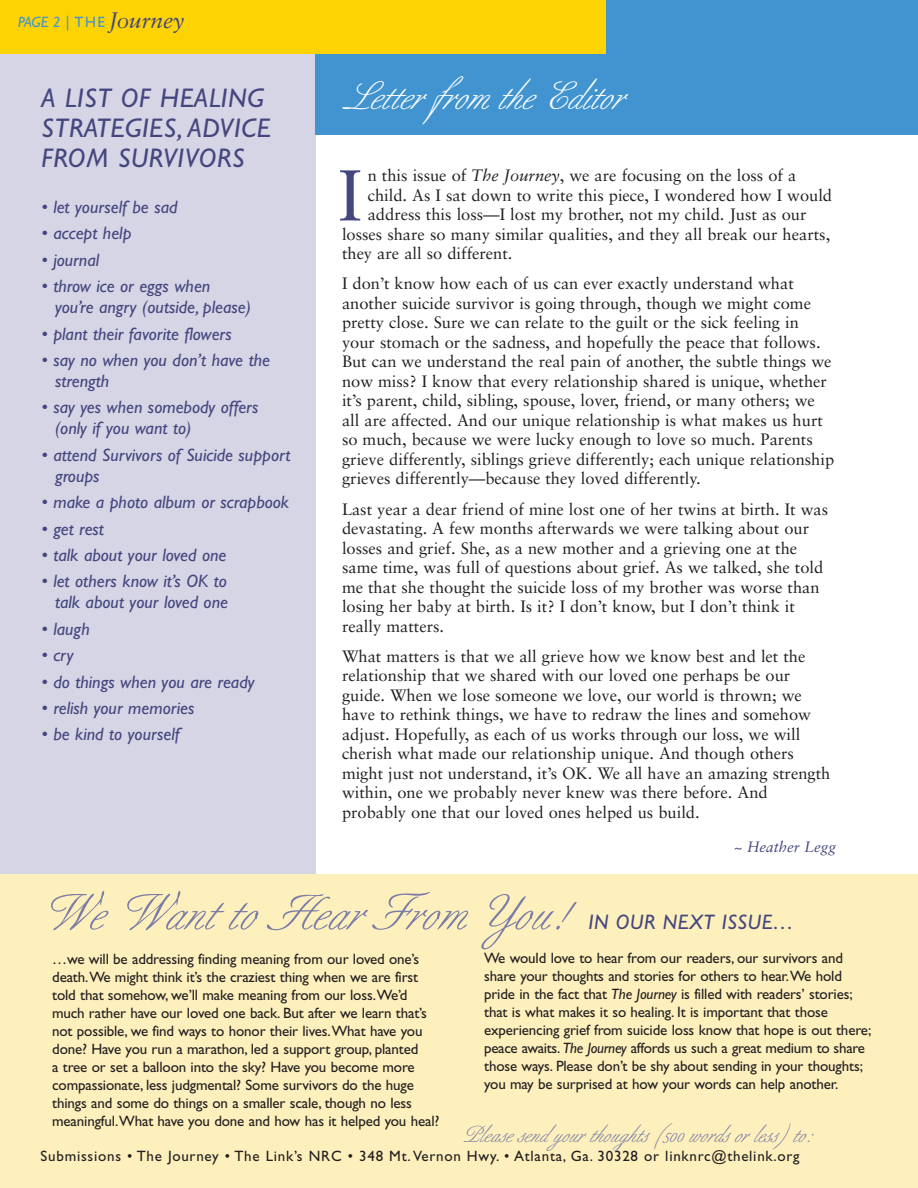
<style>
.page{position:relative;width:918px;height:1188px;background:#fff}
.page>*{position:absolute;margin:0;border:0;box-sizing:border-box;transform-origin:0 0}
.t1{font:72px "Sabon";color:#44467e}
.t2{font:51px "Allure Script";color:#7c7da7}
.t3{font:39px "Allure Script";color:#fff}
.t4{font:italic 27px/30px "Gill Sans";letter-spacing:.025em;color:#44467e}
.t5{font:22.5px "Allure Script";color:#7c7da7}
.t6{font:italic 22.5px "Sabon";color:#44467e}
.t7{font:italic 21px "Gill Sans";letter-spacing:.025em;color:#44467e}
.t8{font:italic 18px/21px "Gill Sans";color:#44467e}
.t9{font:16.5px/19.5px "Sabon";color:#231f20}
.t10{font:15px/18px "Gill Sans";letter-spacing:-.01em;color:#231f20}
.t11{font:15px "Gill Sans";letter-spacing:.05em;color:#231f20}
.t12{font:italic 15px "Sabon";color:#44467e}
.s1{font-family:"Gill Sans";font-size:15px;color:#4194d0}
.s2{font-family:"Gill Sans";font-style:normal;font-size:15px;color:#4194d0}
.s3{font-style:italic}
</style>
<div class="page">
<div style="left:0;top:52px;width:315px;height:1095px;background:#d5d5e5"></div>
<div style="left:0;top:0;width:918px;height:54px;background:#fed304"></div>
<div style="left:315px;top:54px;width:603px;height:80px;background:#4194d0"></div>
<div style="left:606px;top:0;width:312px;height:56px;background:#4194d0"></div>
<div style="left:0;top:874px;width:918px;height:314px;background:#fef0bd"></div>
<h3 class="t6" style="left:18px;top:10px;width:168px"><span class="s1">PAGE 2 |</span> <span class="s2">THE</span> Journey</h3>
<h3 class="t4" style="left:42px;top:85px;width:231px">A LIST OF HEALING<br>STRATEGIES, ADVICE<br>FROM SURVIVORS</h3>
<p class="t8" style="left:42px;top:198px;width:138px">• let yourself be sad</p>
<p class="t8" style="left:42px;top:224px;width:91px">• accept help</p>
<p class="t8" style="left:42px;top:251px;width:59px">• journal</p>
<p class="t8" style="left:55px;top:277px;width:197px;text-indent:-14px">• throw ice or eggs when you’re angry (outside, please)</p>
<p class="t8" style="left:42px;top:325px;width:192px">• plant their favorite flowers</p>
<p class="t8" style="left:55px;top:351px;width:217px;text-indent:-14px">• say no when you don’t have the strength</p>
<p class="t8" style="left:55px;top:398px;width:205px;text-indent:-14px">• say yes when somebody offers (only if you want to)</p>
<p class="t8" style="left:55px;top:446px;width:237px;text-indent:-14px">• attend Survivors of Suicide support groups</p>
<p class="t8" style="left:42px;top:493px;width:249px">• make a photo album or scrapbook</p>
<p class="t8" style="left:42px;top:520px;width:64px">• get rest</p>
<p class="t8" style="left:42px;top:546px;width:186px">• talk about your loved one</p>
<p class="t8" style="left:42px;top:572px;width:188px;text-align:right">• let others know it’s OK to talk about your loved one</p>
<p class="t8" style="left:42px;top:620px;width:50px">• laugh</p>
<p class="t8" style="left:42px;top:646px;width:33px">• cry</p>
<p class="t8" style="left:42px;top:673px;width:215px">• do things when you are ready</p>
<p class="t8" style="left:42px;top:699px;width:154px">• relish your memories</p>
<p class="t8" style="left:42px;top:725px;width:140px">• be kind to yourself</p>
<h3 class="t3" style="left:342px;top:73px;width:281px">Letter from the Editor</h3>
<p class="t9" style="left:368px;top:167px;width:430px">n this issue of <span class="s3">The Journey</span>, we are focusing on the loss of a</p>
<p class="t9" style="left:368px;top:186px;width:466px">child. As I sat down to write this piece, I wondered how I would</p>
<p class="t9" style="left:368px;top:206px;width:440px">address this loss—I lost my brother, not my child. Just as our</p>
<p class="t9" style="left:342px;top:225px;width:490px">losses share so many similar qualities, and they all break our hearts,</p>
<p class="t9" style="left:342px;top:245px;width:172px">they are all so different.</p>
<p class="t9" style="left:342px;top:275px;width:494px">I don’t know how each of us can ever exactly understand what another suicide survivor is going through, though we might come pretty close. Sure we can relate to the guilt or the sick feeling in your stomach or the sadness, and hopefully the peace that follows.<br>But can we understand the real pain of another, the subtle things we now miss? I know that every relationship shared is unique, whether it’s parent, child, sibling, spouse, lover, friend, or many others; we all are affected. And our unique relationship is what makes us hurt so much, because we were lucky enough to love so much. Parents grieve differently, siblings grieve differently; each unique relationship grieves differently—because they loved differently.</p>
<p class="t9" style="left:342px;top:500px;width:488px">Last year a dear friend of mine lost one of her twins at birth. It was devastating. A few months afterwards we were talking about our losses and grief. She, as a new mother and a grieving one at the same time, was full of questions about grief. As we talked, she told me that she thought the suicide loss of my brother was worse than losing her baby at birth. Is it? I don’t know, but I don’t think it really matters.</p>
<p class="t9" style="left:342px;top:648px;width:490px">What matters is that we all grieve how we know best and let the relationship that we shared with our loved one perhaps be our guide. When we lose someone we love, our world is thrown; we have to rethink things, we have to redraw the lines and somehow adjust. Hopefully, as each of us works through our loss, we will cherish what made our relationship unique. And though others might just not understand, it’s OK. We all have an amazing strength within, one we probably never knew was there before. And probably one that our loved ones helped us build.</p>
<p class="t12" style="left:734px;top:841px;width:103px">~ Heather Legg</p>
<h1 class="t1" style="left:338px;top:166px;width:25px">I</h1>
<h2 class="t2" style="left:37px;top:882px;width:526px">We Want to Hear From You!</h2>
<p class="t10" style="left:52px;top:951px;width:389px">…we will be addressing finding meaning from our loved one’s death.We might think it’s the craziest thing when we are first told that somehow, we’ll make meaning from our loss.We’d much rather have our loved one back. But after we learn that’s not possible, we find ways to honor their lives.What have you done? Have you run a marathon, led a support group, planted<br>a tree or set a balloon into the sky? Have you become more compassionate, less judgmental? Some survivors do the huge things and some do things on a smaller scale, though no less meaningful.What have you done and how has it helped you heal?</p>
<p class="t10" style="left:484px;top:951px;width:389px">We would love to hear from our readers, our survivors and share your thoughts and stories for others to hear.We hold pride in the fact that <span class="s3">The Journey</span> is filled with readers’ stories; that is what makes it so healing. It is important that those experiencing grief from suicide loss know that hope is out there; peace awaits. <span class="s3">The Journey</span> affords us such a great medium to share those ways. Please don’t be shy about sending in your thoughts; you may be surprised at how your words can help another.</p>
<p class="t7" style="left:588px;top:914px;width:207px">IN OUR NEXT ISSUE…</p>
<h3 class="t5" style="left:461px;top:1121px;width:351px">Please send your thoughts (500 words or less) to:</h3>
<p class="t11" style="left:41px;top:1151px;width:761px">Submissions • The Journey • The Link’s NRC • 348 Mt.Vernon Hwy. • Atlanta, Ga. 30328 or linknrc@thelink.org</p>
</div>
